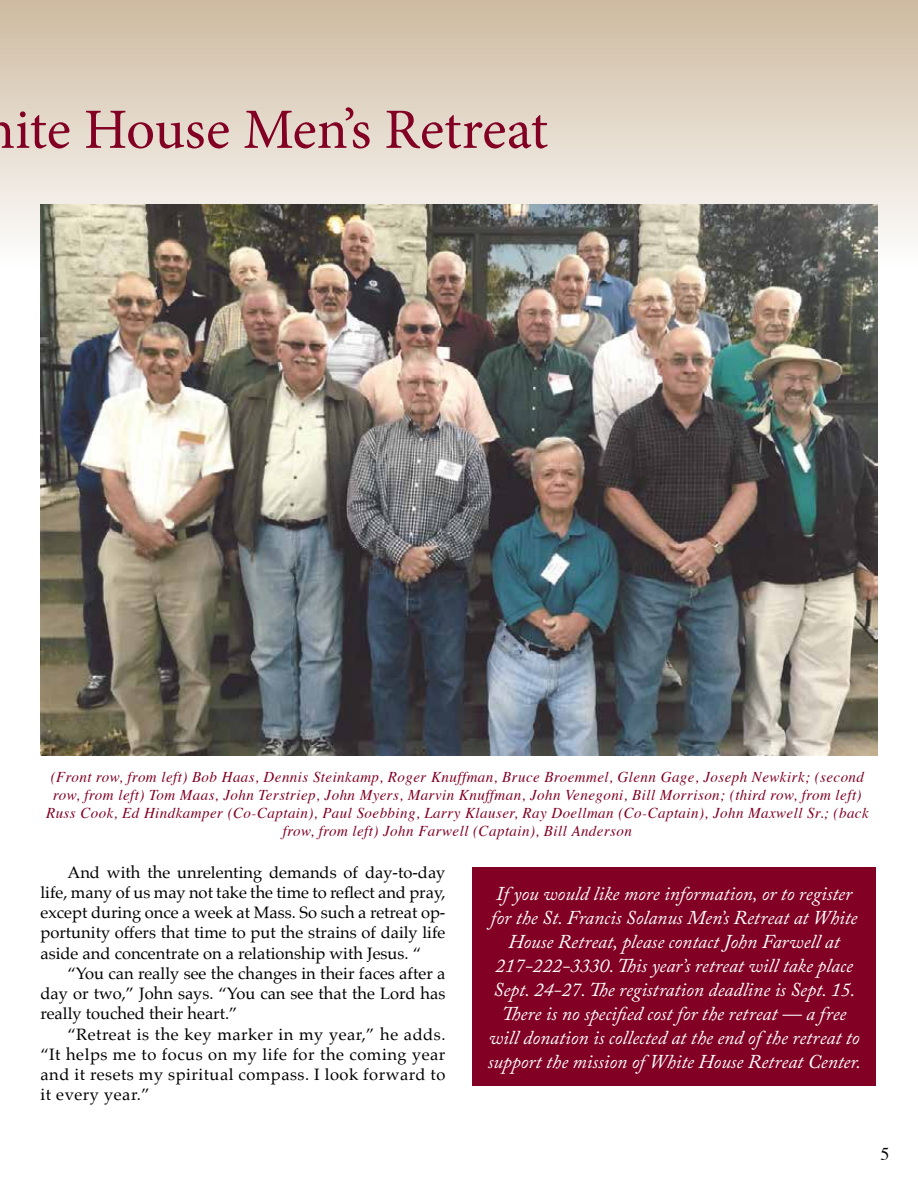
<style>
.page{position:relative;width:918px;height:1188px;background:#fff}
.page>*{position:absolute;margin:0;border:0;box-sizing:border-box;transform-origin:0 0}
.t1{font:57px "Minion Pro";letter-spacing:-.005em;color:#820024}
.t2{font:italic 19.5px/24px "Adobe Caslon Pro";color:#fff;text-align:center}
.t3{font:18px "Times";color:#000}
.t4{font:16.5px/20.2px "Palatino";color:#000;text-align:justify}
.t5{font:italic 15px/18px "Times";letter-spacing:.03em;color:#820024;text-align:center}
</style>
<div class="page">
<div style="left:0;top:0;width:918px;height:357px;background:linear-gradient(to bottom,#d0bea5,#fff)"></div>
<img style="left:40px;top:205px;width:838px;height:551px">
<div style="left:472px;top:868px;width:404px;height:218px;background:#820024"></div>
<h1 class="t1" style="left:15px;top:91px;width:535px">ite House Men’s Retreat</h1>
<p class="t5" style="left:46px;top:767px;width:824px">(Front row, from left) Bob Haas, Dennis Steinkamp, Roger Knuffman, Bruce Broemmel, Glenn Gage, Joseph Newkirk; (second row, from left) Tom Maas, John Terstriep, John Myers, Marvin Knuffman, John Venegoni, Bill Morrison; (third row, from left)<br>Russ Cook, Ed Hindkamper (Co-Captain), Paul Soebbing, Larry Klauser, Ray Doellman (Co-Captain), John Maxwell Sr.; (back frow, from left) John Farwell (Captain), Bill Anderson</p>
<p class="t4" style="left:41px;top:862px;width:407px;text-indent:27px">And with the unrelenting demands of day-to-day life, many of us may not take the time to reflect and pray, except during once a week at Mass. So such a retreat op&shy;portunity offers that time to put the strains of daily life aside and concentrate on a relationship with Jesus. “</p>
<p class="t4" style="left:41px;top:963px;width:407px;text-indent:27px">“You can really see the changes in their faces after a day or two,” John says. “You can see that the Lord has really touched their heart.”</p>
<p class="t4" style="left:41px;top:1024px;width:406px;text-indent:27px">“Retreat is the key marker in my year,” he adds. “It helps me to focus on my life for the coming year and it resets my spiritual compass. I look forward to it every year.”</p>
<p class="t2" style="left:488px;top:881px;width:375px">If you would like more information, or to register for the St. Francis Solanus Men’s Retreat at White House Retreat, please contact John Farwell at 217-222-3330. This year’s retreat will take place Sept. 24-27. The registration deadline is Sept. 15.<br>There is no specified cost for the retreat — a free will donation is collected at the end of the retreat to support the mission of White House Retreat Center.</p>
<p class="t3" style="left:880px;top:1137px;width:10px">5</p>
</div>
